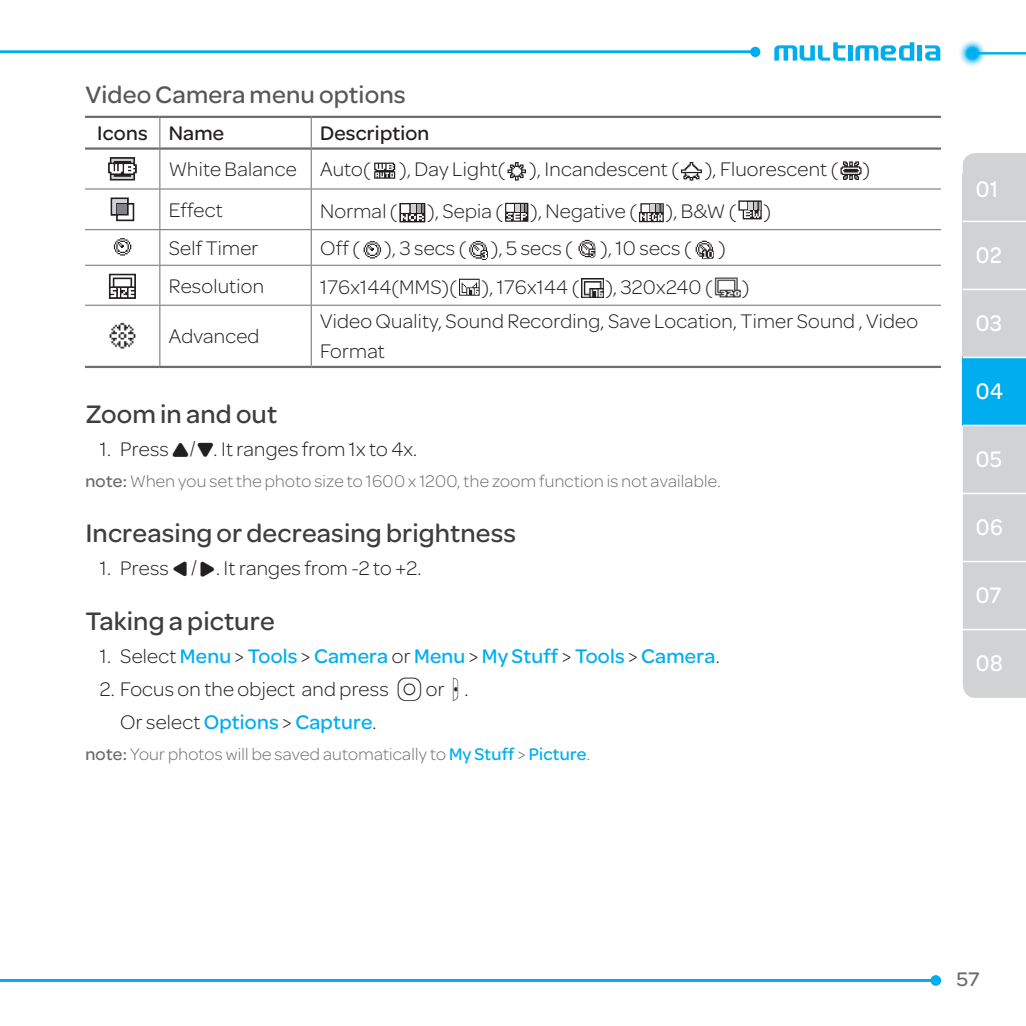
<style>
.page{position:relative;width:1026px;height:1026px;background:#fff}
.page>*{position:absolute;margin:0;border:0;box-sizing:border-box;transform-origin:0 0}
._2_제목{font:500 27px "Omnes ATT";letter-spacing:-.02em;color:#3e3e3f}
._3_제목{font:500 25.5px "Omnes ATT";letter-spacing:-.02em;color:#57585a}
.t1{font:500 24px "Omnes ATT";letter-spacing:-.005em;color:#fff;scale:.9 1}
.도표본문_7pt{font:300 21px/30px "Omnes ATT";letter-spacing:-.02em;color:#231f20}
.숫자본문{font:300 21px "Omnes ATT";letter-spacing:-.02em;color:#231f20}
.숫자본문-2{font:500 21px "Omnes ATT";letter-spacing:-.02em;color:#00aeef}
.도표본문_7pt-2{font:500 21px "Omnes ATT";letter-spacing:-.02em;color:#231f20}
.t2{font:500 21px "Omnes ATT";color:#6c6d70}
.노트_내용{font:300 18px "Omnes ATT";letter-spacing:-.02em;color:#6c6d70}
.s1{font-family:"Phone Keypad Slalom 3";font-weight:400}
.s2{font-weight:500}
.s3{font-weight:300;color:#231f20}
.s4{font-family:"Phone Keypad Slalom 3";font-weight:400;font-size:25.5px}
.s5{font-weight:500;color:#00aeef}
</style>
<div class="page">
<svg style="left:774px;top:42px;width:71px;height:19px"></svg>
<hr style="left:849px;top:45px;width:4px;height:16px;background:#00aeef">
<svg style="left:855px;top:42px;width:59px;height:19px"></svg>
<div style="left:917px;top:45px;width:5px;height:16px;background:#00aeef"></div>
<svg style="left:925px;top:45px;width:15px;height:16px"></svg>
<div style="left:963px;top:153px;width:63px;height:545px;background:#d1d2d4"></div>
<div style="left:963px;top:174px;width:63px;height:47px;background:#d1d2d4"></div>
<div style="left:963px;top:222px;width:63px;height:67px;background:#d1d2d4"></div>
<div style="left:963px;top:288px;width:63px;height:69px;background:#d1d2d4"></div>
<div style="left:963px;top:357px;width:63px;height:69px;background:#00aeef"></div>
<hr style="left:963px;top:493px;width:63px;height:1px;background:#fff">
<hr style="left:963px;top:561px;width:63px;height:1px;background:#fff">
<hr style="left:963px;top:629px;width:63px;height:1px;background:#fff">
<hr style="left:963px;top:221px;width:63px;height:1px;background:#fff">
<hr style="left:963px;top:289px;width:63px;height:1px;background:#fff">
<hr style="left:963px;top:425px;width:63px;height:1px;background:#fff">
<hr style="left:963px;top:357px;width:63px;height:1px;background:#fff">
<svg style="left:959px;top:40px;width:26px;height:26px"></svg>
<hr style="left:973px;top:52px;width:53px;height:3px;background:#00aeef">
<hr style="left:0;top:51px;width:756px;height:2px;background:#00aeef">
<div style="left:750px;top:47px;width:10px;height:10px;background:#00aeef;border-radius:50%"></div>
<hr style="left:0;top:979px;width:936px;height:3px;background:#00aeef">
<div style="left:931px;top:975px;width:10px;height:11px;background:#00aeef;border-radius:50%"></div>
<hr style="left:159px;top:150px;width:1px;height:39px;background:#6c6d70">
<hr style="left:311px;top:150px;width:1px;height:39px;background:#6c6d70">
<hr style="left:85px;top:188px;width:75px;height:2px;background:#6c6d70">
<hr style="left:160px;top:188px;width:151px;height:2px;background:#6c6d70">
<hr style="left:159px;top:189px;width:1px;height:40px;background:#6c6d70">
<hr style="left:311px;top:188px;width:630px;height:2px;background:#6c6d70">
<hr style="left:311px;top:189px;width:1px;height:40px;background:#6c6d70">
<hr style="left:85px;top:229px;width:75px;height:1px;background:#6c6d70">
<hr style="left:160px;top:229px;width:151px;height:1px;background:#6c6d70">
<hr style="left:159px;top:230px;width:1px;height:35px;background:#6c6d70">
<hr style="left:311px;top:229px;width:630px;height:1px;background:#6c6d70">
<hr style="left:311px;top:230px;width:1px;height:35px;background:#6c6d70">
<hr style="left:85px;top:265px;width:75px;height:1px;background:#6c6d70">
<hr style="left:160px;top:265px;width:151px;height:1px;background:#6c6d70">
<hr style="left:159px;top:266px;width:1px;height:39px;background:#6c6d70">
<hr style="left:311px;top:265px;width:630px;height:1px;background:#6c6d70">
<hr style="left:311px;top:266px;width:1px;height:39px;background:#6c6d70">
<hr style="left:85px;top:305px;width:75px;height:1px;background:#6c6d70">
<hr style="left:160px;top:305px;width:151px;height:1px;background:#6c6d70">
<hr style="left:159px;top:306px;width:1px;height:60px;background:#6c6d70">
<hr style="left:311px;top:305px;width:630px;height:1px;background:#6c6d70">
<hr style="left:311px;top:306px;width:1px;height:60px;background:#6c6d70">
<hr style="left:85px;top:366px;width:75px;height:2px;background:#6c6d70">
<hr style="left:160px;top:366px;width:151px;height:2px;background:#6c6d70">
<hr style="left:311px;top:366px;width:630px;height:2px;background:#6c6d70">
<hr style="left:85px;top:116px;width:75px;height:2px;background:#6c6d70">
<hr style="left:160px;top:116px;width:151px;height:2px;background:#6c6d70">
<hr style="left:311px;top:116px;width:630px;height:2px;background:#6c6d70">
<hr style="left:85px;top:147px;width:75px;height:3px;background:#6c6d70">
<hr style="left:160px;top:147px;width:151px;height:3px;background:#6c6d70">
<hr style="left:311px;top:147px;width:630px;height:3px;background:#6c6d70">
<svg style="left:159px;top:118px;width:1px;height:29px"></svg>
<svg style="left:311px;top:118px;width:1px;height:29px"></svg>
<svg style="left:108px;top:157px;width:29px;height:23px"></svg>
<svg style="left:374px;top:163px;width:21px;height:16px"></svg>
<svg style="left:507px;top:162px;width:19px;height:19px"></svg>
<svg style="left:681px;top:162px;width:21px;height:19px"></svg>
<svg style="left:841px;top:161px;width:21px;height:19px"></svg>
<svg style="left:111px;top:198px;width:23px;height:23px"></svg>
<svg style="left:399px;top:203px;width:26px;height:19px"></svg>
<svg style="left:505px;top:203px;width:23px;height:19px"></svg>
<svg style="left:639px;top:203px;width:25px;height:19px"></svg>
<svg style="left:738px;top:200px;width:24px;height:19px"></svg>
<svg style="left:114px;top:238px;width:17px;height:18px"></svg>
<svg style="left:364px;top:241px;width:17px;height:17px"></svg>
<svg style="left:469px;top:241px;width:19px;height:19px"></svg>
<svg style="left:579px;top:240px;width:16px;height:18px"></svg>
<svg style="left:696px;top:241px;width:18px;height:18px"></svg>
<svg style="left:109px;top:274px;width:27px;height:25px"></svg>
<svg style="left:459px;top:279px;width:21px;height:17px"></svg>
<img style="left:581px;top:279px;width:23px;height:18px">
<img style="left:715px;top:277px;width:25px;height:21px">
<img style="left:109px;top:322px;width:27px;height:27px">
<p class="_3_제목" style="left:85px;top:77px;width:323px">Video Camera menu options</p>
<p class="도표본문_7pt-2" style="left:97px;top:119px;width:53px">Icons</p>
<p class="도표본문_7pt-2" style="left:168px;top:119px;width:58px">Name</p>
<p class="도표본문_7pt-2" style="left:320px;top:119px;width:111px">Description</p>
<p class="도표본문_7pt" style="left:168px;top:154px;width:130px">White Balance</p>
<p class="도표본문_7pt" style="left:320px;top:154px;width:53px">Auto(</p>
<p class="도표본문_7pt" style="left:399px;top:154px;width:473px">), Day Light( ), Incandescent ( ), Fluorescent ( )</p>
<p class="도표본문_7pt" style="left:168px;top:194px;width:56px">Effect</p>
<p class="도표본문_7pt" style="left:320px;top:196px;width:79px">Normal (</p>
<p class="도표본문_7pt" style="left:427px;top:196px;width:78px">), Sepia (</p>
<p class="도표본문_7pt" style="left:530px;top:196px;width:108px">), Negative (</p>
<p class="도표본문_7pt" style="left:666px;top:196px;width:73px">), B&amp;W (</p>
<p class="도표본문_7pt" style="left:764px;top:196px;width:10px">)</p>
<p class="도표본문_7pt" style="left:168px;top:232px;width:92px">Self Timer</p>
<p class="도표본문_7pt" style="left:320px;top:233px;width:255px">Off( ),3secs ( ),5secs (</p>
<p class="도표본문_7pt" style="left:600px;top:233px;width:93px">), 10secs (</p>
<p class="도표본문_7pt" style="left:718px;top:233px;width:10px">)</p>
<p class="도표본문_7pt" style="left:168px;top:270px;width:98px">Resolution</p>
<p class="도표본문_7pt" style="left:320px;top:271px;width:395px">176x144(MMS)( ), 176x144 ( ), 320x240 (</p>
<p class="도표본문_7pt" style="left:742px;top:271px;width:10px">)</p>
<p class="도표본문_7pt" style="left:168px;top:321px;width:93px">Advanced</p>
<p class="도표본문_7pt" style="left:320px;top:306px;width:600px">Video Quality, Sound Recording, Save Location, Timer Sound , Video<br>Format</p>
<p class="_2_제목" style="left:85px;top:395px;width:194px">Zoom in and out</p>
<p class="숫자본문" style="left:99px;top:435px;width:320px">1. Press <span class="s1">U/D</span>. It ranges from 1x to 4x.</p>
<p class="노트_내용" style="left:85px;top:469px;width:638px"><span class="s2">note:</span> When you set the photo size to 1600 x 1200, the zoom function is not available.</p>
<p class="_2_제목" style="left:85px;top:514px;width:433px">Increasing or decreasing brightness</p>
<p class="숫자본문" style="left:99px;top:554px;width:324px">1. Press <span class="s1">L/R</span>. It ranges from -2 to +2.</p>
<p class="_2_제목" style="left:85px;top:602px;width:192px">Taking a picture</p>
<p class="숫자본문-2" style="left:99px;top:641px;width:622px"><span class="s3">1. Select</span> Menu <span class="s3">&gt;</span> Tools <span class="s3">&gt;</span> Camera <span class="s3">or</span> Menu <span class="s3">&gt;</span> My Stuff <span class="s3">&gt;</span> Tools <span class="s3">&gt;</span> Camera<span class="s3">.</span></p>
<p class="숫자본문" style="left:99px;top:675px;width:380px">2. Focus on the object and press<span class="s4">O</span>or<span class="s4">Q</span>.</p>
<p class="숫자본문-2" style="left:120px;top:707px;width:259px"><span class="s3">Or select</span> Options <span class="s3">&gt;</span> Capture<span class="s3">.</span></p>
<p class="노트_내용" style="left:85px;top:742px;width:507px"><span class="s2">note:</span> Your photos will be saved automatically to <span class="s5">My Stuff</span> &gt; <span class="s5">Picture</span>.</p>
<p class="t1" style="left:976px;top:172px;width:27px">01</p>
<p class="t1" style="left:976px;top:238px;width:31px">02</p>
<p class="t1" style="left:976px;top:306px;width:31px">03</p>
<p class="t1" style="left:976px;top:374px;width:32px">04</p>
<p class="t1" style="left:976px;top:442px;width:31px">05</p>
<p class="t1" style="left:976px;top:510px;width:32px">06</p>
<p class="t1" style="left:976px;top:578px;width:30px">07</p>
<p class="t1" style="left:976px;top:646px;width:32px">08</p>
<p class="t2" style="left:956px;top:965px;width:25px">57</p>
</div>
